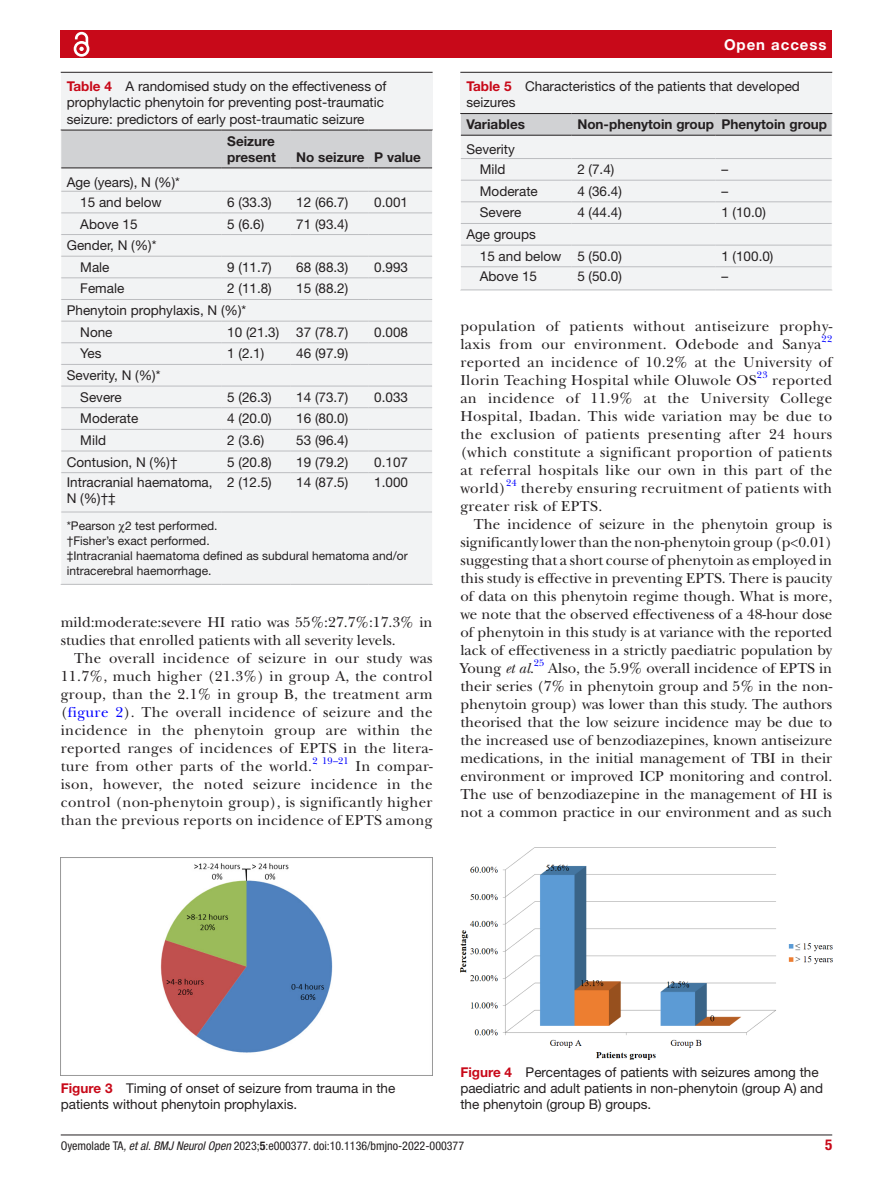
<style>
.page{position:relative;width:893px;height:1191px;background:#fff}
.page>*{position:absolute;margin:0;border:0;box-sizing:border-box;transform-origin:0 0}
.t1{font:15px/18px "New Baskerville";letter-spacing:.025em;color:#231f20;text-align:justify}
.t2{font:15px/18px "New Baskerville";color:#231f20}
.t3{font:700 15px "Helvetica Neue LT Std";letter-spacing:.065em;color:#fff}
.t4{font:700 condensed 15px "Helvetica Neue LT Std";color:#c80919}
.t5{font:13.5px/21.6px "Helvetica Neue LT Std";color:#231f20}
.t6{font:700 13.5px/16.2px "Helvetica Neue LT Std";color:#231f20}
.t7{font:12px/15px "Helvetica Neue LT Std";color:#231f20}
.t8{font:condensed 12px "Helvetica Neue LT Std";color:#231f20}
.t9{font:9.9px "New Baskerville";letter-spacing:.025em;color:#00f}
.s1{font-weight:700;color:#c80919}
.s2{color:#00f}
.s3{font-style:italic}
.s4{font-weight:700}
</style>
<div class="page">
<hr style="left:61px;top:1134px;width:771px;height:1px;background:#231f20">
<div style="left:61px;top:31px;width:771px;height:27px;background:#c80919"></div>
<svg style="left:73px;top:31px;width:17px;height:26px"></svg>
<div style="left:61px;top:73px;width:372px;height:511px;background:#f2f3f4"></div>
<hr style="left:61px;top:72px;width:372px;height:1px;background:#231f20">
<hr style="left:61px;top:472px;width:160px;height:1px;background:#bcbdc0">
<hr style="left:221px;top:472px;width:69px;height:1px;background:#bcbdc0">
<hr style="left:221px;top:512px;width:69px;height:1px;background:#bcbdc0">
<hr style="left:290px;top:472px;width:78px;height:1px;background:#bcbdc0">
<hr style="left:290px;top:512px;width:78px;height:1px;background:#bcbdc0">
<hr style="left:368px;top:472px;width:64px;height:1px;background:#bcbdc0">
<hr style="left:368px;top:512px;width:64px;height:1px;background:#bcbdc0">
<hr style="left:61px;top:512px;width:160px;height:1px;background:#bcbdc0">
<hr style="left:61px;top:584px;width:160px;height:1px;background:#bcbdc0">
<hr style="left:221px;top:584px;width:69px;height:1px;background:#bcbdc0">
<hr style="left:290px;top:584px;width:78px;height:1px;background:#bcbdc0">
<hr style="left:368px;top:584px;width:65px;height:1px;background:#bcbdc0">
<svg style="left:60px;top:130px;width:373px;height:342px"></svg>
<hr style="left:432px;top:472px;width:1px;height:40px;background:#fff">
<hr style="left:432px;top:512px;width:1px;height:72px;background:#fff">
<img style="left:61px;top:857px;width:372px;height:218px">
<div style="left:460px;top:73px;width:372px;height:217px;background:#f2f3f4"></div>
<hr style="left:460px;top:72px;width:372px;height:1px;background:#231f20">
<hr style="left:460px;top:113px;width:111px;height:1px;background:#231f20">
<hr style="left:571px;top:113px;width:144px;height:1px;background:#231f20">
<hr style="left:715px;top:113px;width:117px;height:1px;background:#231f20">
<hr style="left:460px;top:290px;width:111px;height:1px;background:#bcbdc0">
<hr style="left:571px;top:290px;width:144px;height:1px;background:#bcbdc0">
<hr style="left:715px;top:290px;width:117px;height:1px;background:#bcbdc0">
<svg style="left:460px;top:114px;width:372px;height:176px"></svg>
<img style="left:460px;top:848px;width:372px;height:211px">
<p class="t5" style="left:67px;top:77px;width:321px;line-height:16.5px"><span class="s1">Table 4</span> A randomised study on the effectiveness of prophylactic phenytoin for preventing post-traumatic seizure: predictors of early post-traumatic seizure</p>
<p class="t6" style="left:227px;top:132px;width:50px">Seizure present</p>
<p class="t6" style="left:296px;top:149px;width:126px">No seizure P value</p>
<p class="t5" style="left:67px;top:172px;width:115px;line-height:20.1px;text-align:center">Age (years), N (%)*<br>15 and below</p>
<p class="t5" style="left:227px;top:191px;width:46px">6 (33.3)</p>
<p class="t5" style="left:296px;top:191px;width:54px">12 (66.7)</p>
<p class="t5" style="left:374px;top:191px;width:35px">0.001</p>
<p class="t5" style="left:80px;top:213px;width:59px">Above 15</p>
<p class="t5" style="left:227px;top:213px;width:39px">5 (6.6)</p>
<p class="t5" style="left:296px;top:213px;width:54px">71 (93.4)</p>
<p class="t5" style="left:80px;top:234px;width:78px;text-indent:-14px">Gender, N (%)*<br>Male</p>
<p class="t5" style="left:227px;top:256px;width:46px">9 (11.7)</p>
<p class="t5" style="left:296px;top:256px;width:54px">68 (88.3)</p>
<p class="t5" style="left:374px;top:256px;width:35px">0.993</p>
<p class="t5" style="left:80px;top:278px;width:46px">Female</p>
<p class="t5" style="left:227px;top:278px;width:46px">2 (11.8)</p>
<p class="t5" style="left:296px;top:278px;width:54px">15 (88.2)</p>
<p class="t5" style="left:80px;top:299px;width:168px;text-indent:-14px">Phenytoin prophylaxis, N (%)*<br>None</p>
<p class="t5" style="left:227px;top:321px;width:54px">10 (21.3)</p>
<p class="t5" style="left:296px;top:321px;width:54px">37 (78.7)</p>
<p class="t5" style="left:374px;top:321px;width:35px">0.008</p>
<p class="t5" style="left:80px;top:343px;width:23px">Yes</p>
<p class="t5" style="left:227px;top:343px;width:39px">1 (2.1)</p>
<p class="t5" style="left:296px;top:343px;width:54px">46 (97.9)</p>
<p class="t5" style="left:80px;top:364px;width:82px;text-indent:-14px">Severity, N (%)*<br>Severe</p>
<p class="t5" style="left:227px;top:386px;width:46px">5 (26.3)</p>
<p class="t5" style="left:296px;top:386px;width:54px">14 (73.7)</p>
<p class="t5" style="left:374px;top:386px;width:35px">0.033</p>
<p class="t5" style="left:80px;top:407px;width:60px">Moderate</p>
<p class="t5" style="left:227px;top:407px;width:46px">4 (20.0)</p>
<p class="t5" style="left:296px;top:407px;width:54px">16 (80.0)</p>
<p class="t5" style="left:80px;top:429px;width:27px">Mild</p>
<p class="t5" style="left:227px;top:429px;width:39px">2 (3.6)</p>
<p class="t5" style="left:296px;top:429px;width:54px">53 (96.4)</p>
<p class="t5" style="left:67px;top:451px;width:112px">Contusion, N (%)†</p>
<p class="t5" style="left:227px;top:451px;width:46px">5 (20.8)</p>
<p class="t5" style="left:296px;top:451px;width:54px">19 (79.2)</p>
<p class="t5" style="left:374px;top:451px;width:35px">0.107</p>
<p class="t5" style="left:67px;top:474px;width:147px;line-height:16.2px">Intracranial haematoma,<br>N (%)†‡</p>
<p class="t5" style="left:227px;top:471px;width:46px">2 (12.5)</p>
<p class="t5" style="left:296px;top:471px;width:54px">14 (87.5)</p>
<p class="t5" style="left:374px;top:471px;width:35px">1.000</p>
<p class="t7" style="left:67px;top:518px;width:342px">*Pearson 2 test performed.<br>†Fisher’s exact performed.<br>‡Intracranial haematoma defined as subdural hematoma and/or intracerebral haemorrhage.</p>
<p class="t2" style="left:61px;top:613px;width:373px">mild:moderate:severe HI ratio was 55%:27.7%:17.3% in studies that enrolled patients with all severity levels.</p>
<p class="t1" style="left:61px;top:649px;width:373px;text-indent:14px">The overall incidence of seizure in our study was 11.7%, much higher (21.3%) in group A, the control group, than the 2.1% in group B, the treatment arm (<span class="s2">figure 2</span>). The overall incidence of seizure and the incidence in the phenytoin group are within the reported ranges of incidences of EPTS in the litera&shy;ture from other parts of the world.</p>
<p class="t9" style="left:312px;top:755px;width:38px">2 19–21</p>
<p class="t1" style="left:61px;top:757px;width:373px;text-indent:295px">In compar&shy;ison, however, the noted seizure incidence in the control (non-phenytoin group), is significantly higher than the previous reports on incidence of EPTS among</p>
<p class="t3" style="left:724px;top:35px;width:104px">Open access</p>
<p class="t5" style="left:466px;top:77px;width:335px;line-height:16.5px"><span class="s1">Table 5</span> Characteristics of the patients that developed seizures</p>
<p class="t6" style="left:466px;top:116px;width:60px">Variables</p>
<p class="t6" style="left:577px;top:116px;width:251px">Non-phenytoin group Phenytoin group</p>
<p class="t5" style="left:466px;top:139px;width:50px;line-height:20.1px;text-align:center">Severity<br>Mild</p>
<p class="t5" style="left:577px;top:158px;width:39px">2 (7.4)</p>
<p class="t5" style="left:721px;top:158px;width:8px">–</p>
<p class="t5" style="left:480px;top:180px;width:60px">Moderate</p>
<p class="t5" style="left:577px;top:180px;width:46px">4 (36.4)</p>
<p class="t5" style="left:721px;top:180px;width:8px">–</p>
<p class="t5" style="left:480px;top:202px;width:43px">Severe</p>
<p class="t5" style="left:577px;top:202px;width:46px">4 (44.4)</p>
<p class="t5" style="left:721px;top:202px;width:46px">1 (10.0)</p>
<p class="t5" style="left:480px;top:223px;width:144px;text-indent:-14px">Age groups<br>15 and below 5 (50.0)</p>
<p class="t5" style="left:721px;top:245px;width:54px">1 (100.0)</p>
<p class="t5" style="left:480px;top:265px;width:59px">Above 15</p>
<p class="t5" style="left:577px;top:265px;width:46px">5 (50.0)</p>
<p class="t5" style="left:721px;top:265px;width:8px">–</p>
<p class="t1" style="left:460px;top:317px;width:373px">population of patients without antiseizure prophy&shy;laxis from our environment. Odebode and Sanya<sup>22 </sup>reported an incidence of 10.2% at the University of Ilorin Teaching Hospital while Oluwole OS</p>
<p class="t9" style="left:757px;top:369px;width:12px">23</p>
<p class="t1" style="left:460px;top:371px;width:373px;text-indent:312px">reported an incidence of 11.9% at the University College Hospital, Ibadan. This wide variation may be due to the exclusion of patients presenting after 24 hours (which constitute a significant proportion of patients at referral hospitals like our own in this part of the world)</p>
<p class="t9" style="left:506px;top:477px;width:12px">24</p>
<p class="t1" style="left:460px;top:479px;width:373px;text-indent:60px">thereby ensuring recruitment of patients with greater risk of EPTS.</p>
<p class="t1" style="left:460px;top:515px;width:373px;text-indent:14px">The incidence of seizure in the phenytoin group is significantly lower than the non-phenytoin group (p&lt;0.01) suggesting that a short course of phenytoin as employed in this study is effective in preventing EPTS. There is paucity of data on this phenytoin regime though. What is more, we note that the observed effectiveness of a 48-hour dose of phenytoin in this study is at variance with the reported lack of effectiveness in a strictly paediatric population by Young <span class="s3">et al</span>.</p>
<p class="t9" style="left:534px;top:657px;width:12px">25</p>
<p class="t1" style="left:460px;top:659px;width:373px;text-indent:88px">Also, the 5.9% overall incidence of EPTS in their series (7% in phenytoin group and 5% in the non&shy;phenytoin group) was lower than this study. The authors theorised that the low seizure incidence may be due to the increased use of benzodiazepines, known antiseizure medications, in the initial management of TBI in their environment or improved ICP monitoring and control.<br>The use of benzodiazepine in the management of HI is not a common practice in our environment and as such</p>
<p class="t5" style="left:61px;top:1080px;width:336px;line-height:16.2px"><span class="s1">Figure 3</span> Timing of onset of seizure from trauma in the patients without phenytoin prophylaxis.</p>
<p class="t5" style="left:460px;top:1063px;width:364px;line-height:16.2px"><span class="s1">Figure 4</span> Percentages of patients with seizures among the paediatric and adult patients in non-phenytoin (group A) and the phenytoin (group B) groups.</p>
<p class="t8" style="left:61px;top:1138px;width:405px">Oyemolade TA<span class="s3">, et al</span>. <span class="s3">BMJ Neurol Open</span> 2023;<span class="s4">5</span>:e000377. doi:10.1136/bmjno-2022-000377</p>
<p class="t4" style="left:825px;top:1135px;width:9px">5</p>
</div>
